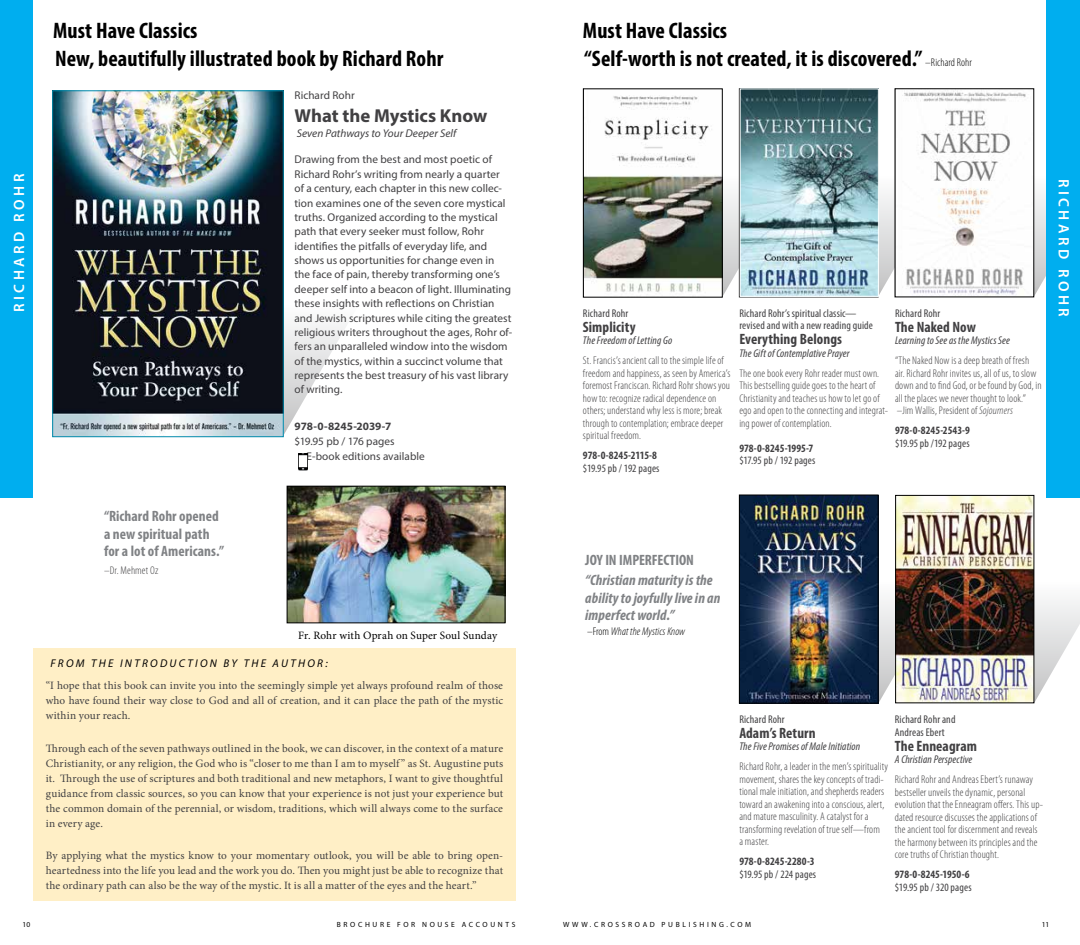
<style>
.page{position:relative;width:1080px;height:945px;background:#fff}
.page>*{position:absolute;margin:0;border:0;box-sizing:border-box;transform-origin:0 0}
.t1{font:700 condensed 22.5px "Myriad Pro";letter-spacing:.005em;color:#000}
.t2{font:700 18.75px "Myriad Pro";letter-spacing:-.005em;color:#414042}
.t3{font:700 condensed 15px/17.5px "Myriad Pro";letter-spacing:.005em;color:#808285}
.t4{font:italic 700 condensed 15px/17.5px "Myriad Pro";letter-spacing:.005em;color:#808285}
.t5{font:700 condensed 15px "Myriad Pro";letter-spacing:.005em;color:#414042}
.t6{font:600 15px "Myriad Pro";letter-spacing:.23em;color:#fff}
.t7{font:300 condensed 11.25px/12.5px "Myriad Pro";letter-spacing:.01em;color:#414042}
.t8{font:11.25px/15px "Minion Pro";letter-spacing:.01em;color:#414042;text-align:justify}
.t9{font:11.25px/14.4px "Myriad Pro";letter-spacing:.005em;color:#414042}
.t10{font:condensed 11.25px/12.5px "Myriad Pro";letter-spacing:.01em;color:#414042}
.t11{font:italic condensed 11.25px "Myriad Pro";letter-spacing:.01em;color:#414042}
.t12{font:700 condensed 11.25px "Myriad Pro";color:#414042}
.t13{font:11.25px "Minion Pro";letter-spacing:.005em;color:#000}
.t14{font:italic 11.25px "Myriad Pro";letter-spacing:.205em;color:#000}
.t15{font:italic 11.25px "Myriad Pro";color:#414042}
.t16{font:italic 300 condensed 11.25px "Myriad Pro";letter-spacing:.005em;color:#000}
.t17{font:700 11.25px "Myriad Pro";color:#414042}
.t18{font:7.5px "Myriad Pro";letter-spacing:.355em;color:#000}
.s1{font-weight:300;font-size:11.25px}
.s2{font-style:italic}
.s3{font-style:normal}
</style>
<div class="page">
<svg style="left:283px;top:306px;width:64px;height:130px"></svg>
<svg style="left:722px;top:177px;width:324px;height:120px"></svg>
<svg style="left:878px;top:583px;width:202px;height:120px"></svg>
<div style="left:34px;top:648px;width:482px;height:253px;background:#ffefc6"></div>
<div style="left:0;top:0;width:32px;height:498px;background:#00aeef"></div>
<div style="left:1046px;top:0;width:34px;height:498px;background:#00aeef"></div>
<img style="left:54px;top:93px;width:227px;height:342px">
<div style="left:52px;top:91px;width:231px;height:346px;border:1px solid #008aab"></div>
<img style="left:289px;top:488px;width:214px;height:133px">
<div style="left:287px;top:486px;width:218px;height:137px;border:1px solid #000"></div>
<img style="left:298px;top:453px;width:10px;height:18px">
<img style="left:897px;top:91px;width:135px;height:204px">
<img style="left:741px;top:497px;width:135px;height:204px">
<div style="left:739px;top:495px;width:139px;height:208px;border:1px solid #000"></div>
<img style="left:897px;top:497px;width:135px;height:204px">
<div style="left:895px;top:495px;width:139px;height:208px;border:1px solid #000"></div>
<img style="left:742px;top:91px;width:135px;height:203px">
<div style="left:740px;top:89px;width:139px;height:207px;border:1px solid #fff"></div>
<img style="left:585px;top:95px;width:135px;height:198px">
<div style="left:583px;top:89px;width:139px;height:208px;border:1px solid #000"></div>
<h1 class="t1" style="left:53px;top:16px;width:146px">Must Have Classics</h1>
<h1 class="t1" style="left:583px;top:16px;width:146px">Must Have Classics</h1>
<h1 class="t1" style="left:55px;top:45px;width:390px">New, beautifully illustrated book by Richard Rohr</h1>
<h1 class="t1" style="left:584px;top:45px;width:389px">“Self-worth is not created, it is discovered.” <span class="s1">–Richard Rohr</span></h1>
<p class="t9" style="left:295px;top:88px;width:62px">Richard Rohr</p>
<h2 class="t2" style="left:295px;top:103px;width:194px">What the Mystics Know</h2>
<p class="t15" style="left:297px;top:126px;width:161px">Seven Pathways to Your Deeper Self</p>
<p class="t9" style="left:295px;top:152px;width:219px">Drawing from the best and most poetic of Richard Rohr’s writing from nearly a quarter<br>of a century, each chapter in this new collec&shy;tion examines one of the seven core mystical truths. Organized according to the mystical path that every seeker must follow, Rohr identifies the pitfalls of everyday life, and shows us opportunities for change even in the face of pain, thereby transforming one’s deeper self into a beacon of light. Illuminating these insights with reflections on Christian and Jewish scriptures while citing the greatest religious writers throughout the ages, Rohr of&shy;fers an unparalleled window into the wisdom of the mystics, within a succinct volume that represents the best treasury of his vast library of writing.</p>
<p class="t17" style="left:295px;top:419px;width:98px">978-0-8245-2039-7</p>
<p class="t9" style="left:306px;top:434px;width:120px;line-height:15px;text-indent:-12px">$19.95 pb / 176 pages<br>E-book editions available</p>
<h3 class="t6" style="left:10px;top:312px;width:138px;rotate:-90deg">Richard Rohr</h3>
<h3 class="t6" style="left:1073px;top:179px;width:138px;rotate:90deg">Richard Rohr</h3>
<p class="t10" style="left:739px;top:306px;width:135px">Richard Rohr’s spiritual classic— revised and with a new reading guide</p>
<h3 class="t5" style="left:739px;top:330px;width:104px">Everything Belongs</h3>
<p class="t11" style="left:739px;top:346px;width:112px">The Gift of Contemplative Prayer</p>
<p class="t7" style="left:739px;top:367px;width:150px">The one book every Rohr reader must own.<br>This bestselling guide goes to the heart of Christianity and teaches us how to let go of ego and open to the connecting and integrat&shy;ing power of contemplation.</p>
<p class="t12" style="left:739px;top:441px;width:76px">978-0-8245-1995-7</p>
<p class="t10" style="left:739px;top:454px;width:78px">$17.95 pb / 192 pages</p>
<p class="t10" style="left:895px;top:306px;width:47px">Richard Rohr</p>
<h3 class="t5" style="left:895px;top:317px;width:82px">The Naked Now</h3>
<p class="t11" style="left:895px;top:334px;width:116px">Learning to See as the Mystics See</p>
<p class="t7" style="left:895px;top:354px;width:148px">“The Naked Now is a deep breath of fresh air. Richard Rohr invites us, all of us, to slow down and to find God, or be found by God, in all the places we never thought to look.” –Jim Wallis, President of <span class="s2">Sojourners</span></p>
<p class="t12" style="left:895px;top:423px;width:77px">978-0-8245-2543-9</p>
<p class="t10" style="left:895px;top:436px;width:76px">$19.95 pb /192 pages</p>
<p class="t10" style="left:583px;top:307px;width:47px">Richard Rohr</p>
<h3 class="t5" style="left:583px;top:318px;width:54px">Simplicity</h3>
<p class="t11" style="left:583px;top:334px;width:91px">The Freedom of Letting Go</p>
<p class="t7" style="left:583px;top:355px;width:149px">St. Francis’s ancient call to the simple life of freedom and happiness, as seen by America’s foremost Franciscan. Richard Rohr shows you how to: recognize radical dependence on others; understand why less is more; break through to contemplation; embrace deeper spiritual freedom.</p>
<p class="t12" style="left:583px;top:449px;width:76px">978-0-8245-2115-8</p>
<p class="t10" style="left:583px;top:462px;width:78px">$19.95 pb / 192 pages</p>
<h3 class="t3" style="left:104px;top:507px;width:122px">“Richard Rohr opened a new spiritual path for a lot of Americans.”</h3>
<p class="t7" style="left:104px;top:564px;width:56px">–Dr. Mehmet Oz</p>
<p class="t13" style="left:298px;top:628px;width:200px">Fr. Rohr with Oprah on Super Soul Sunday</p>
<p class="t14" style="left:51px;top:657px;width:279px">FROM THE INTRODUCTION BY THE AUTHOR:</p>
<p class="t8" style="left:46px;top:678px;width:459px">“I hope that this book can invite you into the seemingly simple yet always profound realm of those who have found their way close to God and all of creation, and it can place the path of the mystic within your reach.</p>
<p class="t8" style="left:46px;top:740px;width:459px">Through each of the seven pathways outlined in the book, we can discover, in the context of a mature Christianity, or any religion, the God who is “closer to me than I am to myself” as St. Augustine puts it. Through the use of scriptures and both traditional and new metaphors, I want to give thoughtful guidance from classic sources, so you can know that your experience is not just your experience but the common domain of the perennial, or wisdom, traditions, which will always come to the surface in every age.</p>
<p class="t8" style="left:46px;top:848px;width:459px">By applying what the mystics know to your momentary outlook, you will be able to bring open&shy;heartedness into the life you lead and the work you do. Then you might just be able to recognize that the ordinary path can also be the way of the mystic. It is all a matter of the eyes and the heart.”</p>
<h3 class="t3" style="left:585px;top:551px;width:110px">JOY IN IMPERFECTION</h3>
<h3 class="t4" style="left:585px;top:571px;width:137px">“Christian maturity is the ability to joyfully live in an imperfect world.”</h3>
<p class="t16" style="left:587px;top:626px;width:100px"><span class="s3">–From</span> What the Mystics Know</p>
<p class="t10" style="left:739px;top:713px;width:47px">Richard Rohr</p>
<h3 class="t5" style="left:739px;top:723px;width:78px">Adam’s Return</h3>
<p class="t11" style="left:739px;top:740px;width:122px">The Five Promises of Male Initiation</p>
<p class="t7" style="left:739px;top:761px;width:150px">Richard Rohr, a leader in the men’s spirituality movement, shares the key concepts of tradi&shy;tional male initiation, and shepherds readers toward an awakening into a conscious, alert, and mature masculinity. A catalyst for a transforming revelation of true self—from<br>a master.</p>
<p class="t12" style="left:739px;top:855px;width:77px">978-0-8245-2280-3</p>
<p class="t10" style="left:739px;top:868px;width:78px">$19.95 pb / 224 pages</p>
<p class="t10" style="left:895px;top:713px;width:62px">Richard Rohr and<br>Andreas Ebert</p>
<h3 class="t5" style="left:895px;top:736px;width:84px">The Enneagram</h3>
<p class="t11" style="left:895px;top:753px;width:79px">A Christian Perspective</p>
<p class="t7" style="left:895px;top:773px;width:150px">Richard Rohr and Andreas Ebert’s runaway bestseller unveils the dynamic, personal evolution that the Enneagram offers. This up&shy;dated resource discusses the applications of the ancient tool for discernment and reveals the harmony between its principles and the core truths of Christian thought.</p>
<p class="t12" style="left:895px;top:867px;width:76px">978-0-8245-1950-6</p>
<p class="t10" style="left:895px;top:880px;width:78px">$19.95 pb / 320 pages</p>
<p class="t18" style="left:23px;top:919px;width:9px">10</p>
<p class="t18" style="left:337px;top:919px;width:180px">BROCHURE FOR NOUSE ACCOUNTS</p>
<p class="t18" style="left:563px;top:919px;width:190px">WWW.CROSSROAD PUBLISHING.COM</p>
<p class="t18" style="left:1042px;top:919px;width:9px">11</p>
</div>
